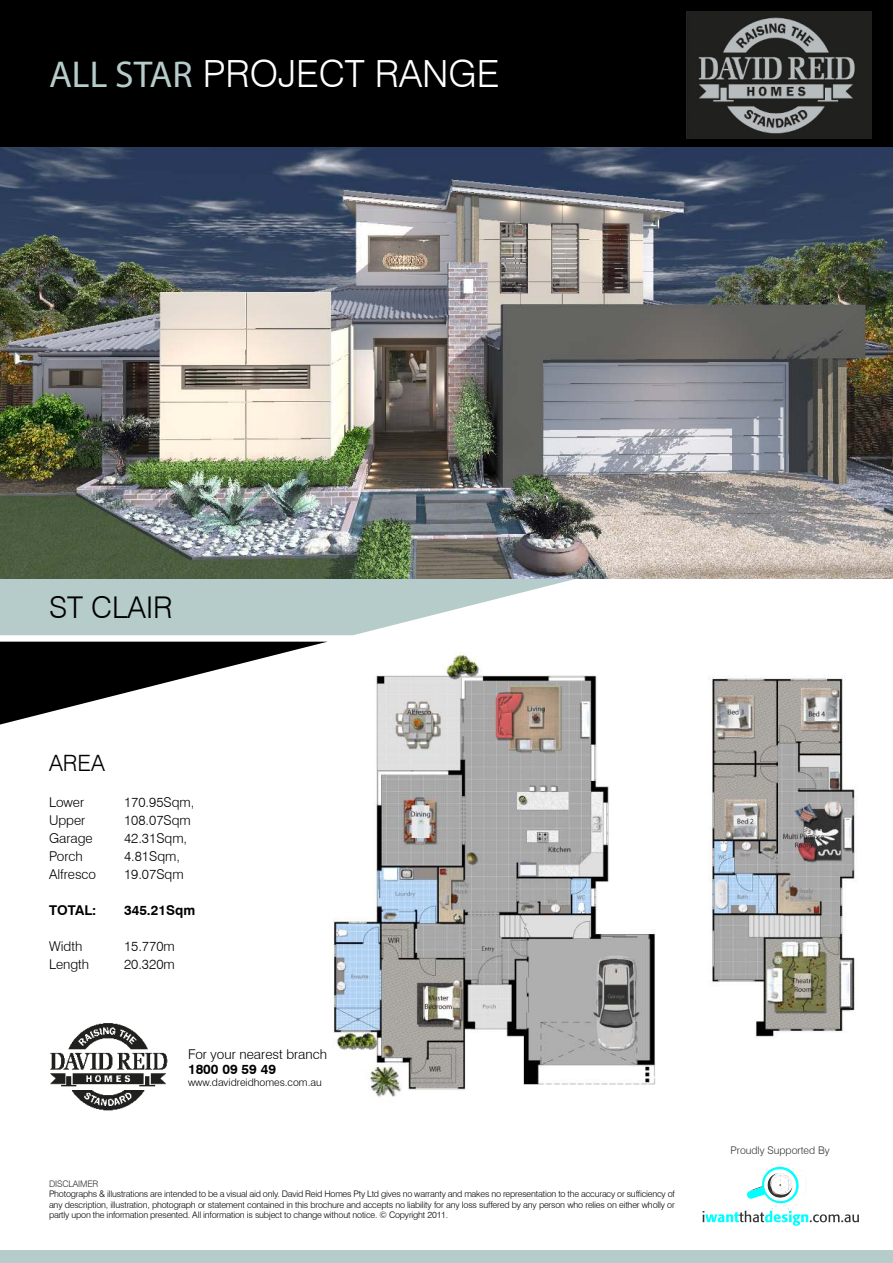
<style>
.page{position:relative;width:893px;height:1263px;background:#fff}
.page>*{position:absolute;margin:0;border:0;box-sizing:border-box;transform-origin:0 0}
.t1{font:300 37.5px "Swiss 721 BT";color:#fff}
.t2{font:300 30px "Swiss 721 BT";color:#000}
.t3{font:300 22.5px "Swiss 721 BT";color:#000}
.t4{font:300 13.5px "Swiss 721 BT";color:#000}
.t5{font:700 13.5px "Swiss 721 BT";color:#000}
.t6{font:300 10.5px "Swiss 721 BT";color:#000}
.t7{font:300 10.5px "Swiss 721 BT";color:#333}
.t8{font:300 9px/10.5px "Swiss 721 BT";letter-spacing:-.02em;color:#000;text-align:justify}
.t9{font:300 9px "Swiss 721 BT";letter-spacing:-.02em;color:#333}
.s1{font-family:"Myriad Pro";font-weight:400;color:#b6ccca}
</style>
<div class="page">
<div style="left:0;top:1250px;width:893px;height:13px;background:#b6ccca"></div>
<img style="left:50px;top:1023px;width:118px;height:88px">
<div style="left:0;top:579px;width:575px;height:56px;background:#b6ccca"></div>
<svg style="left:0;top:642px;width:326px;height:83px"></svg>
<div style="left:0;top:0;width:893px;height:148px;background:#000"></div>
<img style="left:686px;top:11px;width:186px;height:128px">
<img style="left:764px;top:1164px;width:33px;height:46px">
<svg style="left:703px;top:1210px;width:156px;height:16px"></svg>
<svg style="left:747px;top:1167px;width:52px;height:36px"></svg>
<div style="left:772px;top:1185px;width:9px;height:9px;background:#fff;border-radius:50%"></div>
<img style="left:0;top:148px;width:893px;height:431px">
<img style="left:329px;top:595px;width:527px;height:507px">
<h1 class="t1" style="left:49px;top:60px;width:452px"><span class="s1">ALL STAR</span> PROJECT RANGE</h1>
<h2 class="t2" style="left:49px;top:595px;width:125px">ST CLAIR</h2>
<h3 class="t3" style="left:49px;top:754px;width:57px">AREA</h3>
<h3 class="t4" style="left:49px;top:797px;width:37px">Lower</h3>
<h3 class="t4" style="left:124px;top:797px;width:72px">170.95Sqm,</h3>
<h3 class="t4" style="left:49px;top:815px;width:38px">Upper</h3>
<h3 class="t4" style="left:124px;top:815px;width:68px">108.07Sqm</h3>
<h3 class="t4" style="left:49px;top:833px;width:45px">Garage</h3>
<h3 class="t4" style="left:124px;top:833px;width:65px">42.31Sqm,</h3>
<h3 class="t4" style="left:49px;top:851px;width:35px">Porch</h3>
<h3 class="t4" style="left:124px;top:851px;width:58px">4.81Sqm,</h3>
<h3 class="t4" style="left:49px;top:869px;width:49px">Alfresco</h3>
<h3 class="t4" style="left:124px;top:869px;width:61px">19.07Sqm</h3>
<h3 class="t5" style="left:49px;top:905px;width:49px">TOTAL:</h3>
<h3 class="t5" style="left:124px;top:905px;width:73px">345.21Sqm</h3>
<h3 class="t4" style="left:49px;top:941px;width:35px">Width</h3>
<h3 class="t4" style="left:124px;top:941px;width:52px">15.770m</h3>
<h3 class="t4" style="left:49px;top:959px;width:42px">Length</h3>
<h3 class="t4" style="left:124px;top:959px;width:52px">20.320m</h3>
<h3 class="t4" style="left:188px;top:1049px;width:141px">For your nearest branch</h3>
<h3 class="t5" style="left:188px;top:1064px;width:90px">1800 09 59 49</h3>
<p class="t6" style="left:188px;top:1078px;width:135px">www.davidreidhomes.com.au</p>
<p class="t9" style="left:49px;top:1180px;width:51px">DISCLAIMER</p>
<p class="t8" style="left:49px;top:1190px;width:627px">Photographs &amp; illustrations are intended to be a visual aid only. David Reid Homes Pty Ltd gives no warranty and makes no representation to the accuracy or sufficiency of any description, illustration, photograph or statement contained in this brochure and accepts no liability for any loss suffered by any person who relies on either wholly or partly upon the information presented. All information is subject to change without notice. © Copyright 2011.</p>
<p class="t7" style="left:730px;top:1146px;width:101px">Proudly Supported By</p>
</div>
